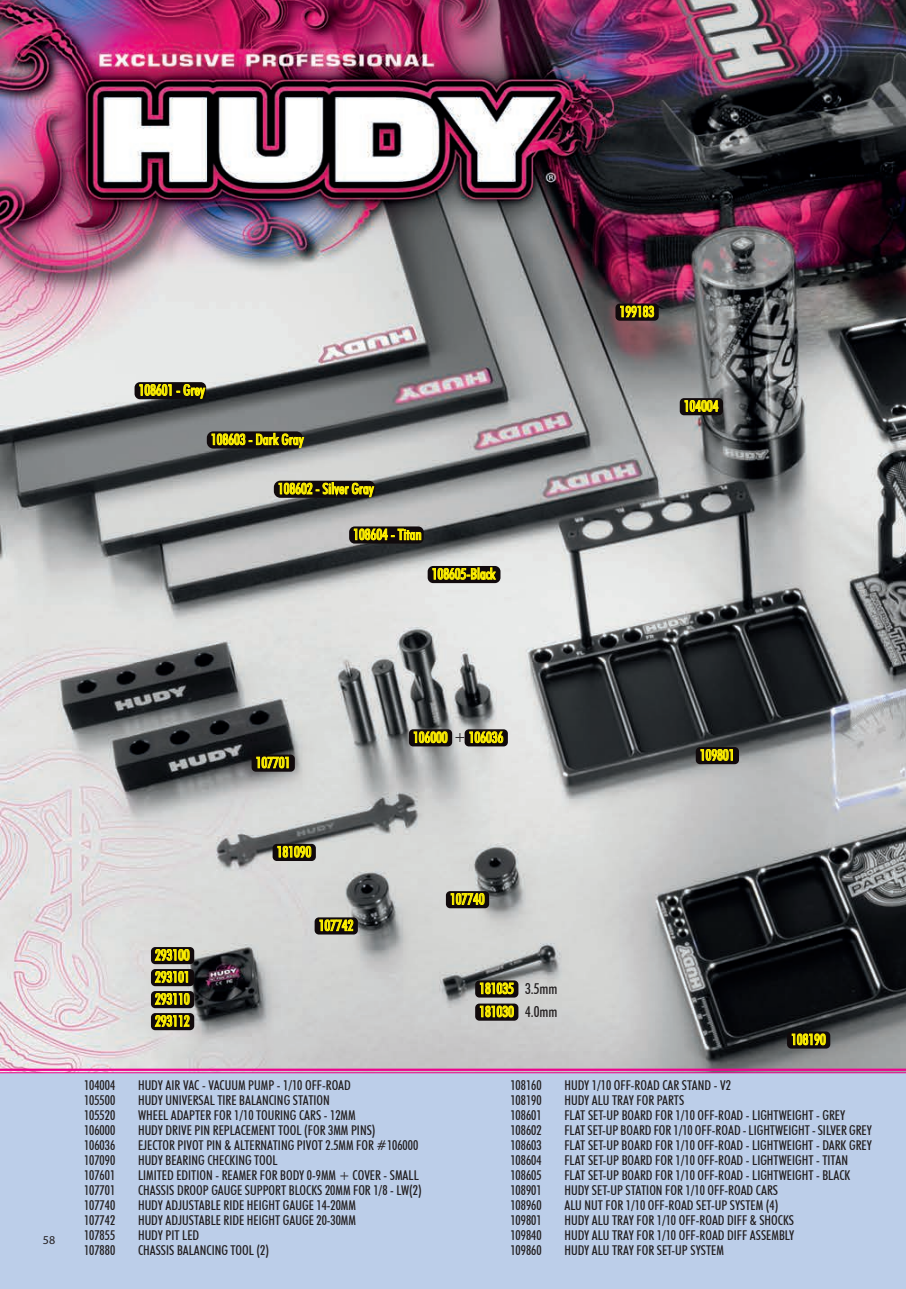
<style>
.page{position:relative;width:906px;height:1289px;background:#fff}
.page>*{position:absolute;margin:0;border:0;box-sizing:border-box;transform-origin:0 0}
.t1{font:500 condensed 15px/22px "Futura BT";color:#fff101;text-align:justify}
.t2{font:500 condensed 15px/22.6px "Futura BT";color:#231f20;text-align:right}
.zakladny_text{font:500 condensed 13.5px "Futura BT";color:#231f20}
.t3{font:12px "Myriad Pro";color:#231f20}
.s1{color:#231f20}
.s2{color:#fff101}
</style>
<div class="page">
<div style="left:0;top:0;width:906px;height:1288px;background:#bccee9"></div>
<img style="left:0;top:0;width:906px;height:1071px">
<div style="left:252px;top:754px;width:43px;height:17px;background:#110a0c;border-radius:4px"></div>
<svg style="left:256px;top:756px;width:33px;height:12px"></svg>
<div style="left:409px;top:729px;width:43px;height:17px;background:#110a0c;border-radius:4px"></div>
<svg style="left:414px;top:731px;width:33px;height:12px"></svg>
<div style="left:464px;top:729px;width:44px;height:17px;background:#110a0c;border-radius:4px"></div>
<svg style="left:469px;top:731px;width:34px;height:12px"></svg>
<div style="left:273px;top:843px;width:43px;height:18px;background:#110a0c;border-radius:4px"></div>
<svg style="left:277px;top:845px;width:34px;height:12px"></svg>
<div style="left:315px;top:917px;width:43px;height:17px;background:#110a0c;border-radius:4px"></div>
<svg style="left:319px;top:919px;width:34px;height:12px"></svg>
<svg style="left:446px;top:891px;width:43px;height:17px"></svg>
<svg style="left:451px;top:893px;width:33px;height:11px"></svg>
<div style="left:475px;top:980px;width:43px;height:17px;background:#110a0c;border-radius:4px"></div>
<svg style="left:480px;top:982px;width:34px;height:12px"></svg>
<div style="left:151px;top:947px;width:43px;height:17px;background:#110a0c;border-radius:4px"></div>
<svg style="left:155px;top:949px;width:35px;height:11px"></svg>
<div style="left:151px;top:969px;width:43px;height:17px;background:linear-gradient(to right,#110a0c,#110a0c);border-radius:4px"></div>
<svg style="left:155px;top:971px;width:33px;height:11px"></svg>
<div style="left:151px;top:991px;width:43px;height:17px;background:#110a0c;border-radius:4px"></div>
<svg style="left:155px;top:993px;width:35px;height:11px"></svg>
<div style="left:151px;top:1013px;width:43px;height:17px;background:#110a0c;border-radius:4px"></div>
<svg style="left:155px;top:1015px;width:35px;height:11px"></svg>
<svg style="left:787px;top:1031px;width:43px;height:17px"></svg>
<svg style="left:792px;top:1033px;width:33px;height:12px"></svg>
<div style="left:615px;top:303px;width:44px;height:18px;background:#110a0c;border-radius:4px"></div>
<svg style="left:620px;top:305px;width:34px;height:12px"></svg>
<div style="left:680px;top:398px;width:43px;height:17px;background:#110a0c;border-radius:4px"></div>
<svg style="left:684px;top:400px;width:34px;height:12px"></svg>
<div style="left:696px;top:747px;width:43px;height:17px;background:#110a0c;border-radius:4px"></div>
<svg style="left:700px;top:749px;width:33px;height:12px"></svg>
<div style="left:135px;top:382px;width:71px;height:17px;background:#110a0c;border-radius:5px"></div>
<svg style="left:139px;top:384px;width:66px;height:14px"></svg>
<div style="left:207px;top:431px;width:96px;height:17px;background:#110a0c;border-radius:6px"></div>
<svg style="left:212px;top:433px;width:92px;height:15px"></svg>
<div style="left:274px;top:480px;width:101px;height:18px;background:#110a0c;border-radius:7px"></div>
<svg style="left:279px;top:482px;width:95px;height:15px"></svg>
<svg style="left:349px;top:526px;width:75px;height:17px"></svg>
<svg style="left:354px;top:528px;width:67px;height:12px"></svg>
<div style="left:428px;top:566px;width:72px;height:17px;background:#110a0c;border-radius:6px"></div>
<svg style="left:432px;top:567px;width:64px;height:13px"></svg>
<div style="left:475px;top:1003px;width:43px;height:17px;background:#110a0c;border-radius:4px"></div>
<svg style="left:480px;top:1005px;width:34px;height:12px"></svg>
<hr style="left:0;top:1068px;width:906px;height:2px;background:#ed028c">
<hr style="left:0;top:1072px;width:906px;height:1px;background:#ed028c">
<p class="t1" style="left:139px;top:379px;width:68px">108601 - Grey</p>
<p class="t1" style="left:211px;top:428px;width:94px">108603 - Dark Gray</p>
<p class="t1" style="left:278px;top:477px;width:97px">108602 - Silver Gray</p>
<p class="t1" style="left:353px;top:523px;width:70px">108604 - Titan</p>
<p class="t1" style="left:432px;top:562px;width:65px">108605-Black</p>
<p class="t1" style="left:619px;top:300px;width:36px">199183</p>
<p class="t1" style="left:684px;top:395px;width:36px">104004</p>
<p class="t1" style="left:256px;top:751px;width:36px">107701</p>
<p class="t1" style="left:413px;top:726px;width:92px">106000 <span class="s1">+</span>106036</p>
<p class="t1" style="left:700px;top:743px;width:36px">109801</p>
<p class="t3" style="left:43px;top:1231px;width:14px">58</p>
<p class="t1" style="left:155px;top:943px;width:36px">293100<br>293101<br>293110<br>293112</p>
<p class="t1" style="left:277px;top:840px;width:36px">181090</p>
<p class="t1" style="left:319px;top:914px;width:36px">107742</p>
<p class="zakladny_text" style="left:84px;top:1076px;width:33px">104004</p>
<p class="zakladny_text" style="left:138px;top:1076px;width:214px">HUDY AIR VAC - VACUUM PUMP - 1/10 OFF-ROAD</p>
<p class="zakladny_text" style="left:84px;top:1091px;width:33px">105500</p>
<p class="zakladny_text" style="left:138px;top:1091px;width:193px">HUDY UNIVERSAL TIRE BALANCING STATION</p>
<p class="zakladny_text" style="left:84px;top:1106px;width:33px">105520</p>
<p class="zakladny_text" style="left:138px;top:1106px;width:219px">WHEEL ADAPTER FOR 1/10 TOURING CARS - 12MM</p>
<p class="zakladny_text" style="left:84px;top:1121px;width:33px">106000</p>
<p class="zakladny_text" style="left:138px;top:1121px;width:239px">HUDY DRIVE PIN REPLACEMENT TOOL (FOR 3MM PINS)</p>
<p class="zakladny_text" style="left:84px;top:1136px;width:33px">106036</p>
<p class="zakladny_text" style="left:138px;top:1136px;width:282px">EJECTOR PIVOT PIN &amp; ALTERNATING PIVOT 2.5MM FOR #106000</p>
<p class="zakladny_text" style="left:84px;top:1151px;width:33px">107090</p>
<p class="zakladny_text" style="left:138px;top:1151px;width:141px">HUDY BEARING CHECKING TOOL</p>
<p class="zakladny_text" style="left:84px;top:1166px;width:33px">107601</p>
<p class="zakladny_text" style="left:138px;top:1166px;width:282px">LIMITED EDITION - REAMER FOR BODY 0-9MM + COVER - SMALL</p>
<p class="zakladny_text" style="left:84px;top:1181px;width:33px">107701</p>
<p class="zakladny_text" style="left:138px;top:1181px;width:285px">CHASSIS DROOP GAUGE SUPPORT BLOCKS 20MM FOR 1/8 - LW(2)</p>
<p class="zakladny_text" style="left:84px;top:1196px;width:33px">107740</p>
<p class="zakladny_text" style="left:138px;top:1196px;width:219px">HUDY ADJUSTABLE RIDE HEIGHT GAUGE 14-20MM</p>
<p class="zakladny_text" style="left:84px;top:1211px;width:33px">107742</p>
<p class="zakladny_text" style="left:138px;top:1211px;width:219px">HUDY ADJUSTABLE RIDE HEIGHT GAUGE 20-30MM</p>
<p class="zakladny_text" style="left:84px;top:1226px;width:33px">107855</p>
<p class="zakladny_text" style="left:138px;top:1226px;width:63px">HUDY PIT LED</p>
<p class="zakladny_text" style="left:84px;top:1241px;width:33px">107880</p>
<p class="zakladny_text" style="left:138px;top:1241px;width:132px">CHASSIS BALANCING TOOL (2)</p>
<p class="t1" style="left:450px;top:887px;width:36px">107740</p>
<p class="t1" style="left:479px;top:977px;width:36px">181035</p>
<p class="t2" style="left:479px;top:977px;width:80px">3.5mm<br><span class="s2">181030</span> 4.0mm</p>
<p class="t1" style="left:791px;top:1028px;width:36px">108190</p>
<p class="zakladny_text" style="left:510px;top:1076px;width:33px">108160</p>
<p class="zakladny_text" style="left:564px;top:1076px;width:168px">HUDY 1/10 OFF-ROAD CAR STAND - V2</p>
<p class="zakladny_text" style="left:510px;top:1091px;width:33px">108190</p>
<p class="zakladny_text" style="left:564px;top:1091px;width:121px">HUDY ALU TRAY FOR PARTS</p>
<p class="zakladny_text" style="left:510px;top:1106px;width:33px">108601</p>
<p class="zakladny_text" style="left:564px;top:1106px;width:282px">FLAT SET-UP BOARD FOR 1/10 OFF-ROAD - LIGHTWEIGHT - GREY</p>
<p class="zakladny_text" style="left:510px;top:1121px;width:33px">108602</p>
<p class="zakladny_text" style="left:564px;top:1121px;width:309px">FLAT SET-UP BOARD FOR 1/10 OFF-ROAD - LIGHTWEIGHT - SILVER GREY</p>
<p class="zakladny_text" style="left:510px;top:1136px;width:33px">108603</p>
<p class="zakladny_text" style="left:564px;top:1136px;width:309px">FLAT SET-UP BOARD FOR 1/10 OFF-ROAD - LIGHTWEIGHT - DARK GREY</p>
<p class="zakladny_text" style="left:510px;top:1151px;width:33px">108604</p>
<p class="zakladny_text" style="left:564px;top:1151px;width:285px">FLAT SET-UP BOARD FOR 1/10 OFF-ROAD - LIGHTWEIGHT - TITAN</p>
<p class="zakladny_text" style="left:510px;top:1166px;width:33px">108605</p>
<p class="zakladny_text" style="left:564px;top:1166px;width:287px">FLAT SET-UP BOARD FOR 1/10 OFF-ROAD - LIGHTWEIGHT - BLACK</p>
<p class="zakladny_text" style="left:510px;top:1181px;width:33px">108901</p>
<p class="zakladny_text" style="left:564px;top:1181px;width:215px">HUDY SET-UP STATION FOR 1/10 OFF-ROAD CARS</p>
<p class="zakladny_text" style="left:510px;top:1196px;width:33px">108960</p>
<p class="zakladny_text" style="left:564px;top:1196px;width:216px">ALU NUT FOR 1/10 OFF-ROAD SET-UP SYSTEM (4)</p>
<p class="zakladny_text" style="left:510px;top:1211px;width:33px">109801</p>
<p class="zakladny_text" style="left:564px;top:1211px;width:231px">HUDY ALU TRAY FOR 1/10 OFF-ROAD DIFF &amp; SHOCKS</p>
<p class="zakladny_text" style="left:510px;top:1226px;width:33px">109840</p>
<p class="zakladny_text" style="left:564px;top:1226px;width:231px">HUDY ALU TRAY FOR 1/10 OFF-ROAD DIFF ASSEMBLY</p>
<p class="zakladny_text" style="left:510px;top:1241px;width:33px">109860</p>
<p class="zakladny_text" style="left:564px;top:1241px;width:161px">HUDY ALU TRAY FOR SET-UP SYSTEM</p>
</div>
